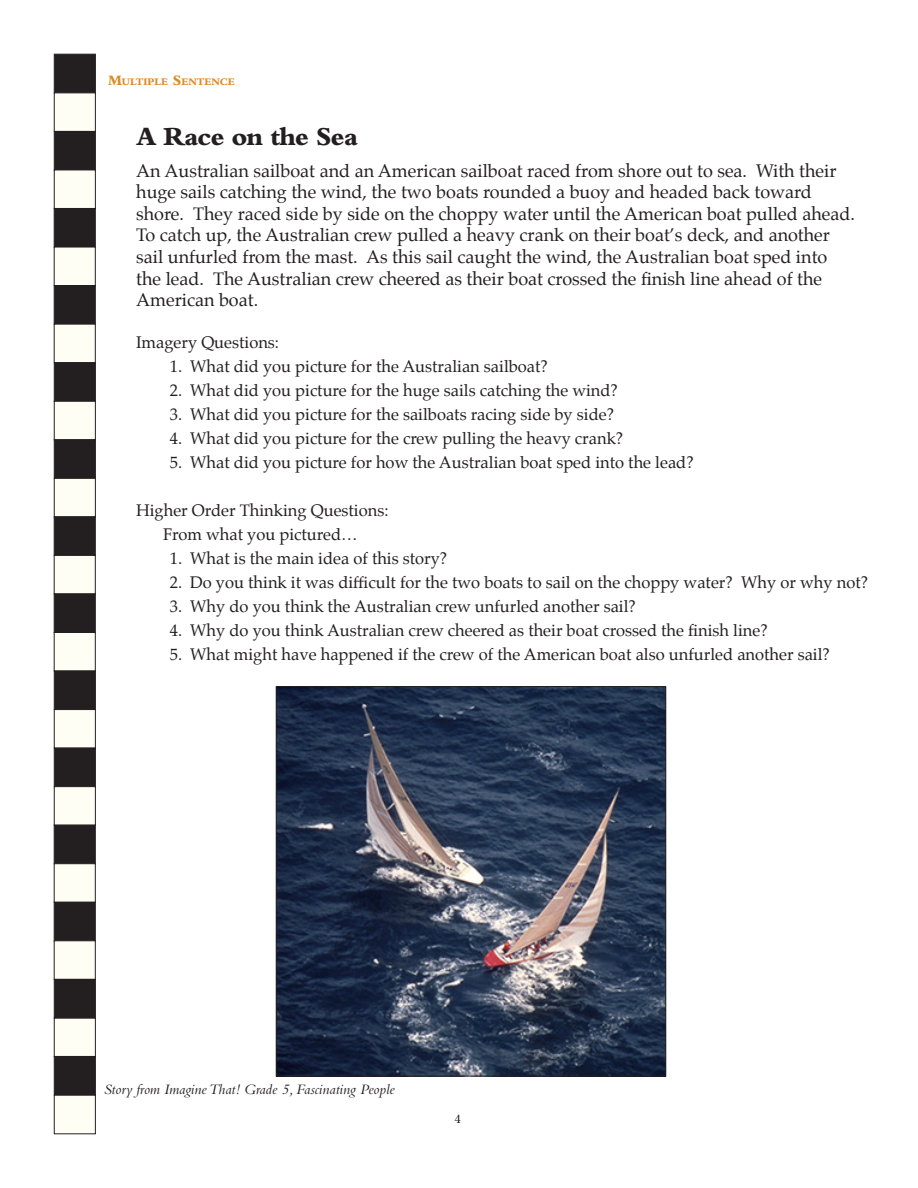
<style>
.page{position:relative;width:918px;height:1188px;background:#fff}
.page>*{position:absolute;margin:0;border:0;box-sizing:border-box;transform-origin:0 0}
.t1{font:800 27px "Bembo";letter-spacing:-.04em;color:#231f20}
.t2{font:18px/21.6px "Palatino";color:#231f20}
.t3{font:16.5px "Palatino";color:#231f20}
.t4{font:italic 15px "Bembo";color:#231f20}
.t5{font:12px "Century Std";color:#231f20}
.t6{font:800 10.5px "Bembo";color:#de8b25}
.s1{font-size:15px}
</style>
<div class="page">
<div style="left:54px;top:1018px;width:42px;height:39px;background:#fffef4;border:1px solid #231f20"></div>
<div style="left:54px;top:1056px;width:42px;height:39px;background:#231f20;border:1px solid #231f20"></div>
<div style="left:54px;top:1095px;width:42px;height:39px;background:#fffef4;border:1px solid #231f20"></div>
<div style="left:54px;top:54px;width:42px;height:39px;background:#231f20;border:1px solid #231f20"></div>
<div style="left:54px;top:93px;width:42px;height:39px;background:#fffef4;border:1px solid #231f20"></div>
<div style="left:54px;top:131px;width:42px;height:39px;background:#231f20;border:1px solid #231f20"></div>
<div style="left:54px;top:170px;width:42px;height:39px;background:#fffef4;border:1px solid #231f20"></div>
<div style="left:54px;top:208px;width:41px;height:39px;background:#231f20;border:1px solid #231f20"></div>
<div style="left:54px;top:247px;width:41px;height:39px;background:#fffef4"></div>
<div style="left:54px;top:285px;width:41px;height:39px;background:#231f20;border:1px solid #231f20"></div>
<div style="left:54px;top:324px;width:41px;height:39px;background:#fffef4"></div>
<div style="left:54px;top:362px;width:42px;height:39px;background:#231f20;border:1px solid #231f20"></div>
<div style="left:54px;top:401px;width:42px;height:39px;background:#fffef4;border:1px solid #231f20"></div>
<div style="left:54px;top:440px;width:42px;height:39px;background:#231f20;border:1px solid #231f20"></div>
<div style="left:54px;top:478px;width:42px;height:39px;background:#fffef4;border:1px solid #231f20"></div>
<div style="left:54px;top:517px;width:41px;height:39px;background:#231f20;border:1px solid #231f20"></div>
<div style="left:54px;top:555px;width:41px;height:39px;background:#fffef4;border:1px solid #231f20"></div>
<div style="left:54px;top:594px;width:41px;height:39px;background:#231f20;border:1px solid #231f20"></div>
<div style="left:54px;top:632px;width:41px;height:39px;background:#fffef4"></div>
<div style="left:54px;top:671px;width:42px;height:39px;background:#231f20;border:1px solid #231f20"></div>
<div style="left:54px;top:709px;width:42px;height:39px;background:#fffef4;border:1px solid #231f20"></div>
<div style="left:54px;top:748px;width:42px;height:39px;background:#231f20;border:1px solid #231f20"></div>
<div style="left:54px;top:786px;width:42px;height:39px;background:#fffef4;border:1px solid #231f20"></div>
<div style="left:54px;top:825px;width:41px;height:39px;background:#231f20;border:1px solid #231f20"></div>
<div style="left:54px;top:864px;width:41px;height:39px;background:#fffef4"></div>
<div style="left:54px;top:902px;width:41px;height:39px;background:#231f20;border:1px solid #231f20"></div>
<div style="left:54px;top:941px;width:41px;height:39px;background:#fffef4"></div>
<div style="left:54px;top:979px;width:42px;height:39px;background:#231f20;border:1px solid #231f20"></div>
<img style="left:278px;top:688px;width:386px;height:386px">
<div style="left:276px;top:686px;width:390px;height:390px;border:1px solid #231f20"></div>
<p class="t6" style="left:108px;top:75px;width:128px"><span class="s1">M</span>ULTIPLE <span class="s1">S</span>ENTENCE</p>
<p class="t1" style="left:136px;top:121px;width:224px">A Race on the Sea</p>
<p class="t2" style="left:136px;top:160px;width:720px">An Australian sailboat and an American sailboat raced from shore out to sea. With their huge sails catching the wind, the two boats rounded a buoy and headed back toward shore. They raced side by side on the choppy water until the American boat pulled ahead.<br>To catch up, the Australian crew pulled a heavy crank on their boat’s deck, and another sail unfurled from the mast. As this sail caught the wind, the Australian boat sped into the lead. The Australian crew cheered as their boat crossed the finish line ahead of the American boat.</p>
<p class="t3" style="left:136px;top:329px;width:145px">Imagery Questions:</p>
<p class="t3" style="left:170px;top:353px;width:380px">1. What did you picture for the Australian sailboat?</p>
<p class="t3" style="left:170px;top:377px;width:450px">2. What did you picture for the huge sails catching the wind?</p>
<p class="t3" style="left:170px;top:401px;width:446px">3. What did you picture for the sailboats racing side by side?</p>
<p class="t3" style="left:170px;top:425px;width:455px">4. What did you picture for the crew pulling the heavy crank?</p>
<p class="t3" style="left:170px;top:449px;width:525px">5. What did you picture for how the Australian boat sped into the lead?</p>
<p class="t3" style="left:136px;top:497px;width:254px">Higher Order Thinking Questions:</p>
<p class="t3" style="left:163px;top:521px;width:196px">From what you pictured…</p>
<p class="t3" style="left:170px;top:545px;width:279px">1. What is the main idea of this story?</p>
<p class="t3" style="left:170px;top:569px;width:700px">2. Do you think it was difficult for the two boats to sail on the choppy water? Why or why not?</p>
<p class="t3" style="left:170px;top:593px;width:468px">3. Why do you think the Australian crew unfurled another sail?</p>
<p class="t3" style="left:170px;top:617px;width:599px">4. Why do you think Australian crew cheered as their boat crossed the finish line?</p>
<p class="t3" style="left:170px;top:641px;width:662px">5. What might have happened if the crew of the American boat also unfurled another sail?</p>
<p class="t4" style="left:104px;top:1080px;width:293px">Story from Imagine That! Grade 5, Fascinating People</p>
<p class="t5" style="left:455px;top:1112px;width:7px">4</p>
</div>
